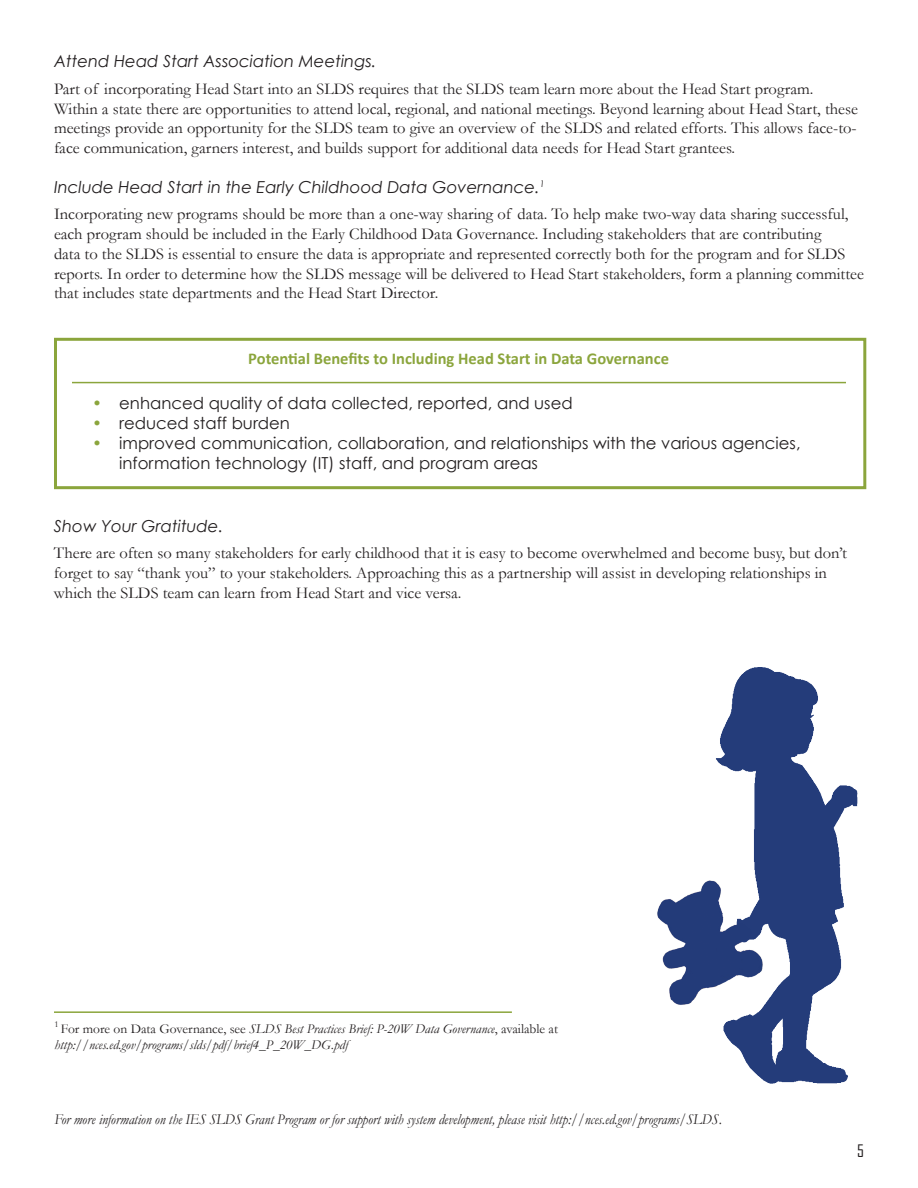
<style>
.page{position:relative;width:918px;height:1188px;background:#fff}
.page>*{position:absolute;margin:0;border:0;box-sizing:border-box;transform-origin:0 0}
.t1{font:16.5px/19.8px "Garamond";color:#231f20}
.t2{font:16.5px/19.8px "Century Gothic";color:#231f20}
.t3{font:italic 16.5px "Century Gothic";color:#231f20}
.t4{font:700 16.5px "Calibri";color:#8ba53c}
.t5{font:16.5px/19.8px "Century Gothic";color:#8ba53c;text-align:justify}
.t6{font:16.5px "Agency FB";color:#231f20}
.t7{font:italic 15px "Garamond";color:#231f20;scale:.91 1}
.t8{font:italic 13.5px/16.2px "Garamond";color:#231f20}
.s1{font-style:normal}
</style>
<div class="page">
<img style="left:657px;top:667px;width:201px;height:417px">
<hr style="left:54px;top:1011px;width:458px;height:2px;background:#8ba53c">
<hr style="left:72px;top:382px;width:774px;height:1px;background:#8ba53c">
<div style="left:54px;top:338px;width:812px;height:151px;border:3px solid #8ba53c"></div>
<p class="t3" style="left:54px;top:51px;width:324px">Attend Head Start Association Meetings.</p>
<p class="t1" style="left:54px;top:78px;width:806px">Part of incorporating Head Start into an SLDS requires that the SLDS team learn more about the Head Start program.<br>Within a state there are opportunities to attend local, regional, and national meetings. Beyond learning about Head Start, these meetings provide an opportunity for the SLDS team to give an overview of the SLDS and related efforts. This allows face-to&shy;face communication, garners interest, and builds support for additional data needs for Head Start grantees.</p>
<p class="t3" style="left:54px;top:177px;width:492px">Include Head Start in the Early Childhood Data Governance.<sup>1</sup></p>
<p class="t1" style="left:54px;top:204px;width:811px">Incorporating new programs should be more than a one-way sharing of data. To help make two-way data sharing successful, each program should be included in the Early Childhood Data Governance. Including stakeholders that are contributing<br>data to the SLDS is essential to ensure the data is appropriate and represented correctly both for the program and for SLDS reports. In order to determine how the SLDS message will be delivered to Head Start stakeholders, form a planning committee that includes state departments and the Head Start Director.</p>
<p class="t5" style="left:92px;top:393px;width:11px">• • •</p>
<h3 class="t4" style="left:248px;top:348px;width:422px">Potential Benefits to Including Head Start in Data Governance</h3>
<p class="t2" style="left:119px;top:393px;width:455px">enhanced quality of data collected, reported, and used</p>
<p class="t2" style="left:119px;top:413px;width:172px">reduced staff burden</p>
<p class="t2" style="left:119px;top:433px;width:683px">improved communication, collaboration, and relationships with the various agencies, information technology (IT) staff, and program areas</p>
<p class="t3" style="left:54px;top:516px;width:171px">Show Your Gratitude.</p>
<p class="t1" style="left:54px;top:543px;width:795px">There are often so many stakeholders for early childhood that it is easy to become overwhelmed and become busy, but don’t forget to say “thank you” to your stakeholders. Approaching this as a partnership will assist in developing relationships in which the SLDS team can learn from Head Start and vice versa.</p>
<p class="t8" style="left:54px;top:1020px;width:505px"><sup>1</sup> <span class="s1">For more on Data Governance, see</span> SLDS Best Practices Brief: P-20W Data Governance<span class="s1">, available at </span>http://nces.ed.gov/programs/slds/pdf/brief4_P_20W_DG.pdf</p>
<p class="t7" style="left:54px;top:1110px;width:735px">For more information on the IES SLDS Grant Program or for support with system development, please visit http://nces.ed.gov/programs/SLDS.</p>
<p class="t6" style="left:857px;top:1141px;width:8px">5</p>
</div>
